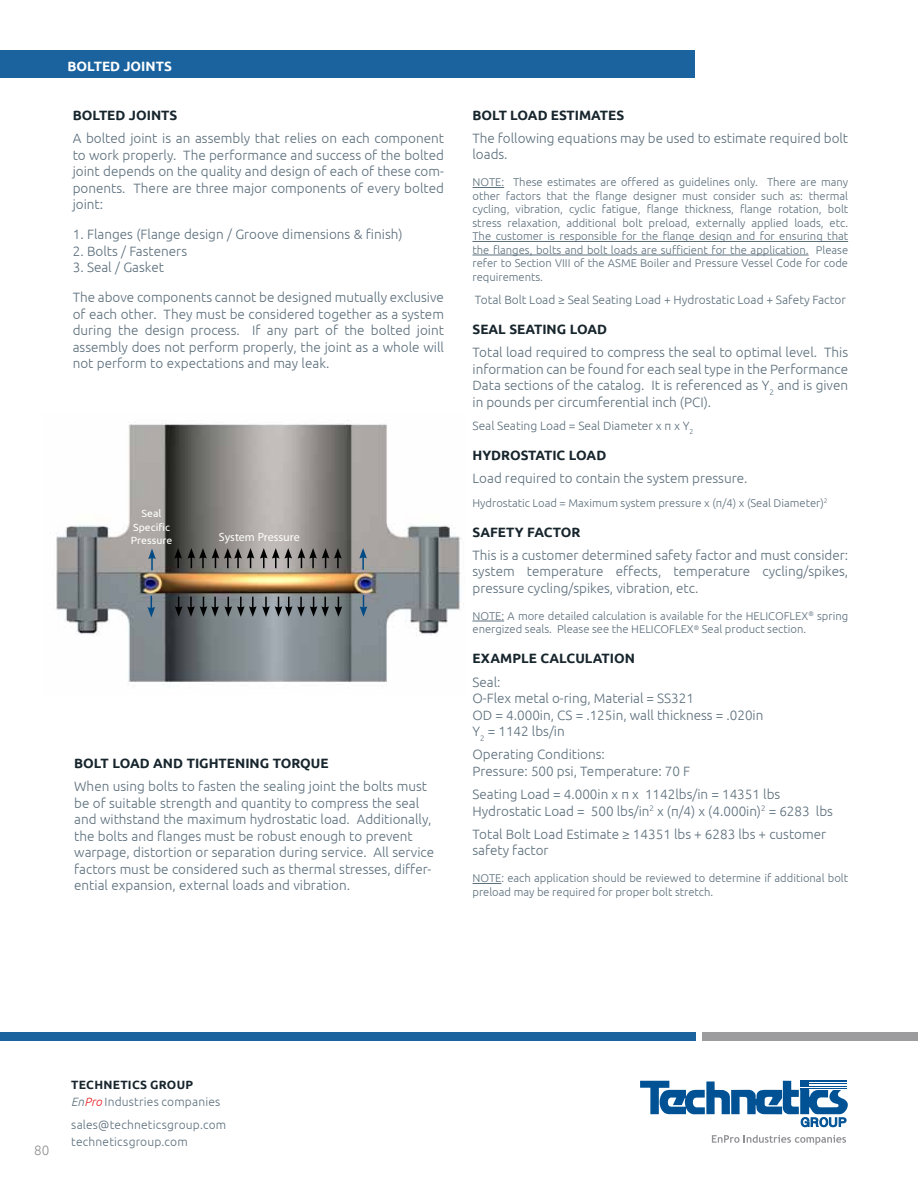
<style>
.page{position:relative;width:918px;height:1188px;background:#fff}
.page>*{position:absolute;margin:0;border:0;box-sizing:border-box;transform-origin:0 0}
.t1{font:300 13.5px/16.5px "Ubuntu";color:#5c6f7c}
.t2{font:700 13.5px "Ubuntu";color:#17252d}
.t3{font:700 13.5px "Ubuntu";color:#fff}
.t4{font:300 13.5px "Ubuntu";color:#919194}
.t5{font:300 12px/16.5px "Ubuntu";color:#5c6f7c}
.t6{font:12px "Myriad Pro";letter-spacing:-.005em;color:#fff}
.t7{font:300 11.25px/13.5px "Ubuntu";color:#5c6f7c}
.t8{font:10.5px/13.5px "Ubuntu";color:#fff;text-align:center}
.s1{font-weight:700;color:#17252d}
.s2{font-style:italic}
.s3{font-style:italic;color:#ed1e24}
</style>
<div class="page">
<svg style="left:640px;top:1081px;width:208px;height:64px"></svg>
<div style="left:0;top:1032px;width:695px;height:9px;background:#1a639f"></div>
<div style="left:702px;top:1032px;width:216px;height:9px;background:#9c9c9f"></div>
<div style="left:0;top:50px;width:695px;height:28px;background:#1a639f"></div>
<img style="left:56px;top:420px;width:408px;height:266px">
<svg style="left:148px;top:549px;width:8px;height:21px"></svg>
<svg style="left:359px;top:548px;width:8px;height:22px"></svg>
<svg style="left:360px;top:595px;width:7px;height:22px"></svg>
<svg style="left:147px;top:596px;width:8px;height:21px"></svg>
<svg style="left:335px;top:597px;width:7px;height:20px"></svg>
<svg style="left:175px;top:597px;width:154px;height:20px;background:#646b6f"></svg>
<svg style="left:260px;top:548px;width:32px;height:20px"></svg>
<svg style="left:298px;top:548px;width:44px;height:20px"></svg>
<svg style="left:174px;top:548px;width:8px;height:20px"></svg>
<svg style="left:188px;top:548px;width:66px;height:20px"></svg>
<hr style="left:472px;top:187px;width:32px;height:1px;background:#5c6f7c">
<hr style="left:472px;top:241px;width:376px;height:1px;background:#5c6f7c">
<hr style="left:472px;top:255px;width:337px;height:1px;background:#5c6f7c">
<hr style="left:472px;top:621px;width:32px;height:1px;background:#5c6f7c">
<svg style="left:472px;top:883px;width:29px;height:1px"></svg>
<p class="t3" style="left:68px;top:58px;width:10px">BOL</p>
<p class="t3" style="left:94px;top:58px;width:39px">TED JOIN</p>
<p class="t3" style="left:156px;top:58px;width:17px">TS</p>
<p class="t2" style="left:73px;top:107px;width:106px">BOLTED JOINTS</p>
<p class="t1" style="left:73px;top:130px;width:373px;text-align:justify">A bolted joint is an assembly that relies on each component to work properly. The performance and success of the bolted joint depends on the quality and design of each of these com&shy;ponents. There are three major components of every bolted joint:</p>
<p class="t1" style="left:73px;top:226px;width:331px">1. Flanges (Flange design / Groove dimensions &amp; finish)</p>
<p class="t1" style="left:73px;top:242px;width:116px">2. Bolts / Fasteners</p>
<p class="t1" style="left:73px;top:259px;width:93px">3. Seal / Gasket</p>
<p class="t1" style="left:73px;top:289px;width:373px;text-align:justify">The above components cannot be designed mutually exclusive of each other. They must be considered together as a system during the design process. If any part of the bolted joint assembly does not perform properly, the joint as a whole will not perform to expectations and may leak.</p>
<p class="t8" style="left:131px;top:506px;width:43px">Seal<br>Specific<br>Pressure</p>
<p class="t6" style="left:219px;top:530px;width:82px">System Pressure</p>
<p class="t2" style="left:74px;top:755px;width:256px">BOLT LOAD AND TIGHTENING TORQUE</p>
<p class="t1" style="left:74px;top:778px;width:362px">When using bolts to fasten the sealing joint the bolts must be of suitable strength and quantity to compress the seal and withstand the maximum hydrostatic load. Additionally, the bolts and flanges must be robust enough to prevent warpage, distortion or separation during service. All service factors must be considered such as thermal stresses, differ&shy;ential expansion, external loads and vibration.</p>
<p class="t2" style="left:472px;top:107px;width:153px">BOLT LOAD ESTIMATES</p>
<p class="t1" style="left:472px;top:129px;width:377px">The following equations may be used to estimate required bolt loads.</p>
<p class="t7" style="left:472px;top:175px;width:377px;text-align:justify">NOTE: These estimates are offered as guidelines only. There are many other factors that the flange designer must consider such as: thermal cycling, vibration, cyclic fatigue, flange thickness, flange rotation, bolt stress relaxation, additional bolt preload, externally applied loads, etc.<br>The customer is responsible for the flange design and for ensuring that the flanges, bolts and bolt loads are sufficient for the application. Please refer to Section VIII of the ASME Boiler and Pressure Vessel Code for code requirements.</p>
<p class="t5" style="left:475px;top:291px;width:373px">Total Bolt Load ≥ Seal Seating Load + Hydrostatic Load + Safety Factor</p>
<p class="t2" style="left:472px;top:321px;width:126px">SEAL SEATING LOAD</p>
<p class="t1" style="left:472px;top:344px;width:377px;text-align:justify">Total load required to compress the seal to optimal level. This information can be found for each seal type in the Performance Data sections of the catalog. It is referenced as Y<sub>2</sub> and is given in pounds per circumferential inch (PCI).</p>
<p class="t5" style="left:472px;top:417px;width:223px">Seal Seating Load = Seal Diameter x π x Y<sub>2</sub></p>
<p class="t2" style="left:472px;top:447px;width:125px">HYDROSTATIC LOAD</p>
<p class="t1" style="left:472px;top:470px;width:277px">Load required to contain the system pressure.</p>
<p class="t7" style="left:472px;top:496px;width:357px">Hydrostatic Load = Maximum system pressure x (π/4) x (Seal Diameter)<sup>2</sup></p>
<p class="t2" style="left:472px;top:524px;width:109px">SA FETY FACTOR</p>
<p class="t1" style="left:472px;top:546px;width:377px;text-align:justify">This is a customer determined safety factor and must consider: system temperature effects, temperature cycling/spikes, pressure cycling/spikes, vibration, etc.</p>
<p class="t7" style="left:472px;top:609px;width:377px">NOTE: A more detailed calculation is available for the HELICOFLEX<sup>®</sup> spring energized seals. Please see the HELICOFLEX<sup>®</sup> Seal product section.</p>
<p class="t2" style="left:472px;top:650px;width:164px">EXAMPLE CALCULATION</p>
<p class="t1" style="left:472px;top:673px;width:293px">Seal:<br>O-Flex metal o-ring, Material = SS321<br>OD = 4.000in, CS = .125in, wall thickness = .020in<br>Y<sub>2</sub> = 1142 lbs/in</p>
<p class="t1" style="left:472px;top:746px;width:219px">Operating Conditions:<br>Pressure: 500 psi, Temperature: 70 F</p>
<p class="t1" style="left:472px;top:786px;width:362px">Seating Load = 4.000in x π x 1142lbs/in = 14351 lbs<br>Hydrostatic Load = 500 lbs/in<sup>2</sup> x (π/4) x (4.000in)<sup>2</sup> = 6283 lbs</p>
<p class="t1" style="left:473px;top:825px;width:355px">Total Bolt Load Estimate ≥ 14351 lbs + 6283 lbs + customer safety factor</p>
<p class="t7" style="left:472px;top:871px;width:377px">NOTE: each application should be reviewed to determine if additional bolt preload may be required for proper bolt stretch.</p>
<p class="t4" style="left:34px;top:1142px;width:17px">80</p>
<p class="t5" style="left:71px;top:1076px;width:151px"><span class="s1">TECHNETICS GROUP<br></span><span class="s2">En</span><span class="s3">Pro</span> Industries companies</p>
<p class="t5" style="left:71px;top:1116px;width:157px">sales@techneticsgroup.com techneticsgroup.com</p>
</div>
